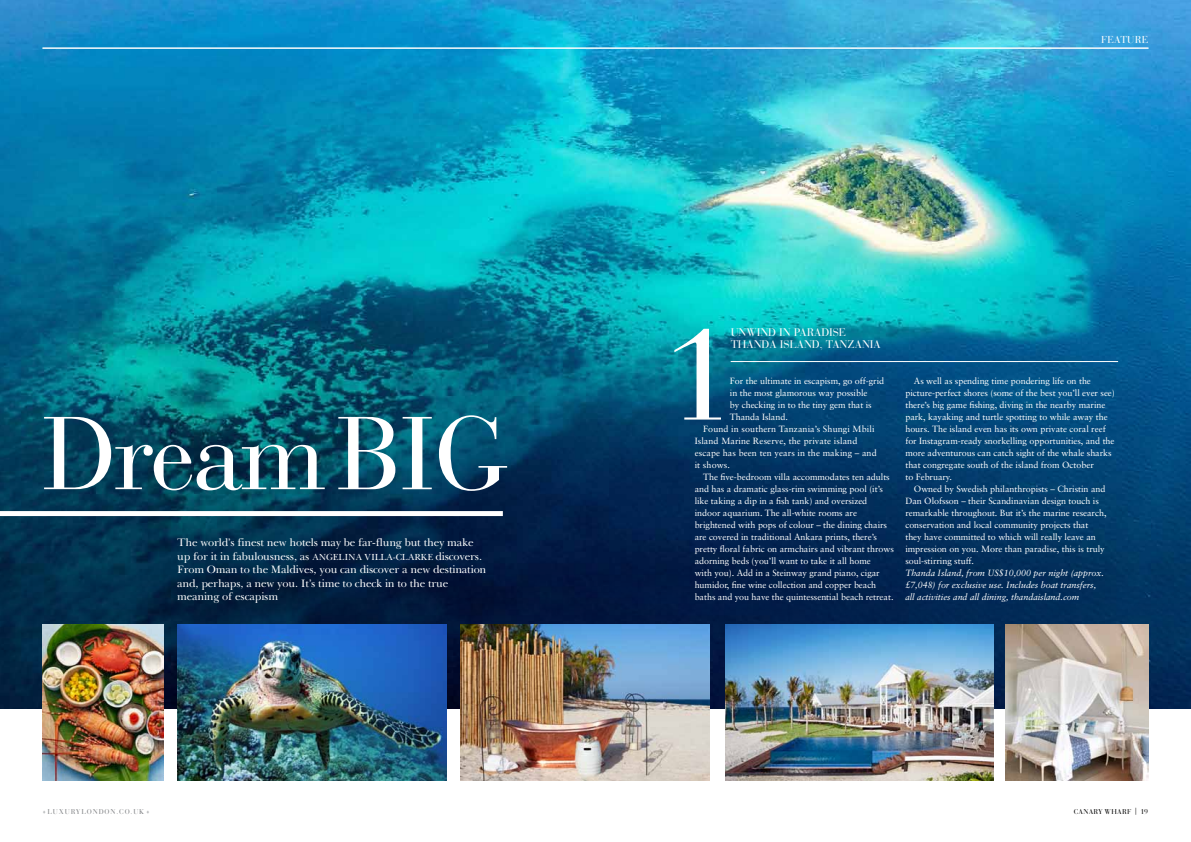
<style>
.page{position:relative;width:1191px;height:842px;background:#fff}
.page>*{position:absolute;margin:0;border:0;box-sizing:border-box;transform-origin:0 0}
.t1{font:130.1px "Bauer Bodoni";color:#fff}
.t2{font:102.6px "Bauer Bodoni";letter-spacing:-.03em;color:#fff}
.t3{font:11px/13.5px "Baskerville Greek Upright";letter-spacing:-.015em;color:#fff}
.t4{font:11px/12px "Bauer Bodoni";letter-spacing:-.005em;color:#fff}
.t5{font:10px "Bauer Bodoni";letter-spacing:.015em;color:#fff}
.t6{font:9px/12px "Sabon";letter-spacing:-.005em;color:#fff}
.t7{font:italic 9px/12px "Sabon";letter-spacing:-.005em;color:#fff}
.t8{font:7px "Bauer Bodoni";letter-spacing:.12em;color:#808285}
.t9{font:7px "Bauer Bodoni";letter-spacing:.035em;color:#000}
.s1{font-size:102.7px}
.s2{font-size:9px}
.s3{color:#bcbec0}
</style>
<div class="page">
<img style="left:0;top:0;width:1191px;height:644px">
<img style="left:725px;top:624px;width:268px;height:156px">
<img style="left:460px;top:624px;width:249px;height:156px">
<img style="left:43px;top:624px;width:121px;height:156px">
<img style="left:1006px;top:624px;width:142px;height:156px">
<img style="left:177px;top:624px;width:269px;height:156px">
<hr style="left:730px;top:361px;width:388px;height:1px;background:#fff">
<hr style="left:43px;top:48px;width:1105px;height:1px;background:#fff">
<div style="left:0;top:511px;width:503px;height:5px;background:#fff"></div>
<h2 class="t2" style="left:43px;top:393px;width:467px">Dream<span class="s1">BIG</span></h2>
<p class="t3" style="left:177px;top:536px;width:311px">The world’s finest new hotels may be far-flung but they make up for it in fabulousness, as <span class="s2">ANGELINA VILLA-CLARKE</span> discovers.<br>From Oman to the Maldives, you can discover a new destination and, perhaps, a new you. It’s time to check in to the true meaning of escapism</p>
<p class="t8" style="left:43px;top:807px;width:109px"><span class="s3">▲</span>LUXURYLONDON.CO.UK <span class="s3">▲</span></p>
<p class="t5" style="left:1101px;top:33px;width:49px">FEATURE</p>
<p class="t4" style="left:730px;top:326px;width:152px">UNWIND IN PARADISE<br>THANDA ISLAND, TANZANIA</p>
<h1 class="t1" style="left:663px;top:297px;width:74px">1</h1>
<p class="t6" style="left:730px;top:375px;width:156px">For the ultimate in escapism, go off-grid</p>
<p class="t6" style="left:730px;top:387px;width:139px">in the most glamorous way possible</p>
<p class="t6" style="left:730px;top:399px;width:143px">by checking in to the tiny gem that is</p>
<p class="t6" style="left:730px;top:411px;width:59px">Thanda Island.</p>
<p class="t6" style="left:703px;top:423px;width:173px">Found in southern Tanzania’s Shungi Mbili</p>
<p class="t6" style="left:694px;top:435px;width:164px">Island Marine Reserve, the private island</p>
<p class="t6" style="left:694px;top:447px;width:183px">escape has been ten years in the making – and</p>
<p class="t6" style="left:694px;top:459px;width:37px">it shows.</p>
<p class="t6" style="left:703px;top:471px;width:188px">The five-bedroom villa accommodates ten adults</p>
<p class="t6" style="left:694px;top:483px;width:190px">and has a dramatic glass-rim swimming pool (it’s</p>
<p class="t6" style="left:694px;top:495px;width:174px">like taking a dip in a fish tank) and oversized</p>
<p class="t6" style="left:694px;top:507px;width:164px">indoor aquarium. The all-white rooms are</p>
<p class="t6" style="left:694px;top:519px;width:194px">brightened with pops of colour – the dining chairs</p>
<p class="t6" style="left:694px;top:531px;width:184px">are covered in traditional Ankara prints, there’s</p>
<p class="t6" style="left:694px;top:543px;width:201px">pretty floral fabric on armchairs and vibrant throws</p>
<p class="t6" style="left:694px;top:555px;width:178px">adorning beds (you’ll want to take it all home</p>
<p class="t6" style="left:694px;top:567px;width:186px">with you). Add in a Steinway grand piano, cigar</p>
<p class="t6" style="left:694px;top:579px;width:183px">humidor, fine wine collection and copper beach</p>
<p class="t6" style="left:694px;top:591px;width:200px">baths and you have the quintessential beach retreat.</p>
<p class="t6" style="left:905px;top:375px;width:211px;text-indent:9px">As well as spending time pondering life on the picture-perfect shores (some of the best you’ll ever see) there’s big game fishing, diving in the nearby marine park, kayaking and turtle spotting to while away the hours. The island even has its own private coral reef for Instagram-ready snorkelling opportunities, and the more adventurous can catch sight of the whale sharks that congregate south of the island from October<br>to February.</p>
<p class="t6" style="left:905px;top:483px;width:203px;text-indent:9px">Owned by Swedish philanthropists – Christin and Dan Olofsson – their Scandinavian design touch is remarkable throughout. But it’s the marine research, conservation and local community projects that they have committed to which will really leave an impression on you. More than paradise, this is truly soul-stirring stuff.</p>
<p class="t7" style="left:905px;top:567px;width:200px">Thanda Island, from US$10,000 per night (approx. £7,048) for exclusive use. Includes boat transfers, all activities and all dining, thandaisland.com</p>
<p class="t9" style="left:1073px;top:807px;width:76px">CANARY WHARF | 19</p>
</div>
